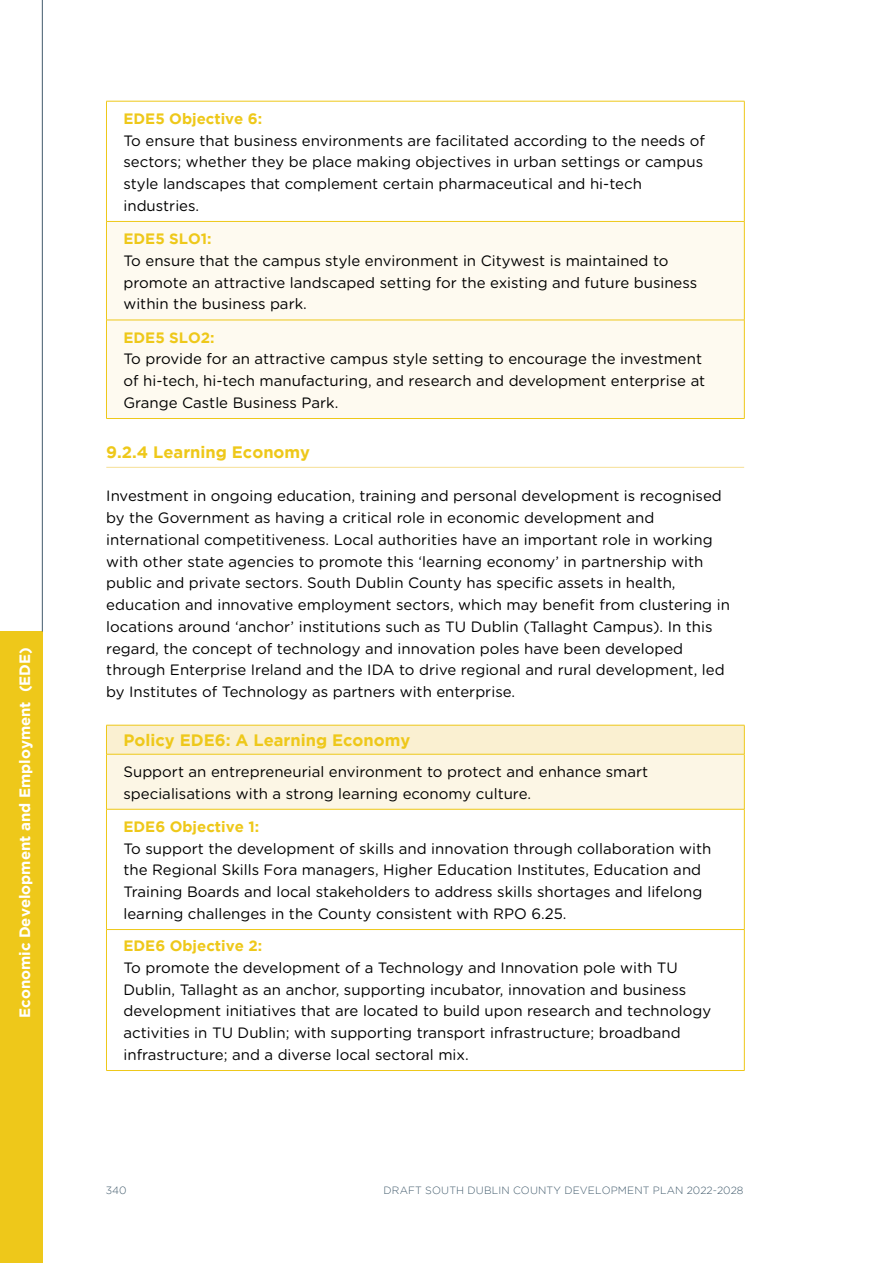
<style>
.page{position:relative;width:893px;height:1263px;background:#fff}
.page>*{position:absolute;margin:0;border:0;box-sizing:border-box;transform-origin:0 0}
.t1{font:700 16.5px "Gotham";color:#eec81a}
.t2{font:15px/21.8px "Gotham Rounded";color:#000}
.t3{font:700 15px "Gotham";color:#eec81a}
.t4{font:700 15px "Gotham";color:#fff}
.t5{font:300 10.5px "Gotham";letter-spacing:.015em;color:#425b6c}
</style>
<div class="page">
<div style="left:0;top:631px;width:43px;height:632px;background:#eec81a"></div>
<hr style="left:42px;top:0;width:1px;height:631px;background:#425a6c">
<hr style="left:106px;top:467px;width:638px;height:1px;background:#f6df94">
<div style="left:107px;top:222px;width:637px;height:196px;background:#fefaf0"></div>
<hr style="left:106px;top:101px;width:638px;height:1px;background:#eec81a">
<hr style="left:106px;top:101px;width:1px;height:120px;background:#eec81a">
<hr style="left:744px;top:101px;width:1px;height:120px;background:#eec81a">
<hr style="left:106px;top:320px;width:638px;height:1px;background:#eec81a">
<hr style="left:106px;top:221px;width:638px;height:1px;background:#eec81a">
<hr style="left:106px;top:222px;width:1px;height:98px;background:#eec81a">
<hr style="left:744px;top:222px;width:1px;height:98px;background:#eec81a">
<hr style="left:106px;top:320px;width:1px;height:98px;background:#eec81a">
<hr style="left:744px;top:320px;width:1px;height:98px;background:#eec81a">
<hr style="left:106px;top:418px;width:638px;height:1px;background:#eec81a">
<div style="left:106px;top:725px;width:638px;height:29px;background:#faf0d1"></div>
<div style="left:106px;top:754px;width:638px;height:55px;background:#fcf6e5"></div>
<hr style="left:106px;top:809px;width:1px;height:120px;background:#eec81a">
<hr style="left:744px;top:809px;width:1px;height:120px;background:#eec81a">
<hr style="left:106px;top:929px;width:638px;height:1px;background:#eec81a">
<hr style="left:106px;top:930px;width:1px;height:140px;background:#eec81a">
<hr style="left:744px;top:930px;width:1px;height:140px;background:#eec81a">
<hr style="left:106px;top:1070px;width:638px;height:1px;background:#eec81a">
<hr style="left:106px;top:725px;width:638px;height:1px;background:#eec81a">
<svg style="left:106px;top:725px;width:1px;height:29px"></svg>
<svg style="left:744px;top:725px;width:1px;height:29px"></svg>
<hr style="left:106px;top:754px;width:638px;height:1px;background:#eec81a">
<hr style="left:106px;top:754px;width:1px;height:55px;background:#eec81a">
<hr style="left:744px;top:754px;width:1px;height:55px;background:#eec81a">
<hr style="left:106px;top:809px;width:638px;height:1px;background:#eec81a">
<p class="t4" style="left:16px;top:1018px;width:372px;rotate:-90deg">Economic Development and Employment (EDE)</p>
<p class="t3" style="left:123px;top:110px;width:140px">EDE5 Objective 6:</p>
<p class="t2" style="left:123px;top:129px;width:583px">To ensure that business environments are facilitated according to the needs of sectors; whether they be place making objectives in urban settings or campus style landscapes that complement certain pharmaceutical and hi-tech industries.</p>
<p class="t3" style="left:123px;top:230px;width:90px">EDE5 SLO1:</p>
<p class="t2" style="left:123px;top:249px;width:575px">To ensure that the campus style environment in Citywest is maintained to promote an attractive landscaped setting for the existing and future business within the business park.</p>
<p class="t3" style="left:123px;top:329px;width:93px">EDE5 SLO2:</p>
<p class="t2" style="left:123px;top:347px;width:583px">To provide for an attractive campus style setting to encourage the investment of hi-tech, hi-tech manufacturing, and research and development enterprise at<br>Grange Castle Business Park.</p>
<p class="t1" style="left:106px;top:443px;width:205px">9.2.4 Learning Economy</p>
<p class="t2" style="left:106px;top:485px;width:625px">Investment in ongoing education, training and personal development is recognised by the Government as having a critical role in economic development and international competitiveness. Local authorities have an important role in working with other state agencies to promote this ‘learning economy’ in partnership with public and private sectors. South Dublin County has specific assets in health, education and innovative employment sectors, which may benefit from clustering in locations around ‘anchor’ institutions such as TU Dublin (Tallaght Campus). In this regard, the concept of technology and innovation poles have been developed through Enterprise Ireland and the IDA to drive regional and rural development, led by Institutes of Technology as partners with enterprise.</p>
<p class="t1" style="left:123px;top:730px;width:288px">Policy EDE6: A Learning Economy</p>
<p class="t2" style="left:123px;top:760px;width:526px">Support an entrepreneurial environment to protect and enhance smart specialisations with a strong learning economy culture.</p>
<p class="t3" style="left:123px;top:818px;width:137px">EDE6 Objective 1:</p>
<p class="t2" style="left:123px;top:837px;width:589px">To support the development of skills and innovation through collaboration with the Regional Skills Fora managers, Higher Education Institutes, Education and Training Boards and local stakeholders to address skills shortages and lifelong learning challenges in the County consistent with RPO 6.25.</p>
<p class="t3" style="left:123px;top:937px;width:140px">EDE6 Objective 2:</p>
<p class="t2" style="left:123px;top:956px;width:589px">To promote the development of a Technology and Innovation pole with TU Dublin, Tallaght as an anchor, supporting incubator, innovation and business development initiatives that are located to build upon research and technology activities in TU Dublin; with supporting transport infrastructure; broadband infrastructure; and a diverse local sectoral mix.</p>
<p class="t5" style="left:106px;top:1185px;width:22px">340</p>
<p class="t5" style="left:384px;top:1185px;width:361px">DRAFT SOUTH DUBLIN COUNTY DEVELOPMENT PLAN 2022-2028</p>
</div>
